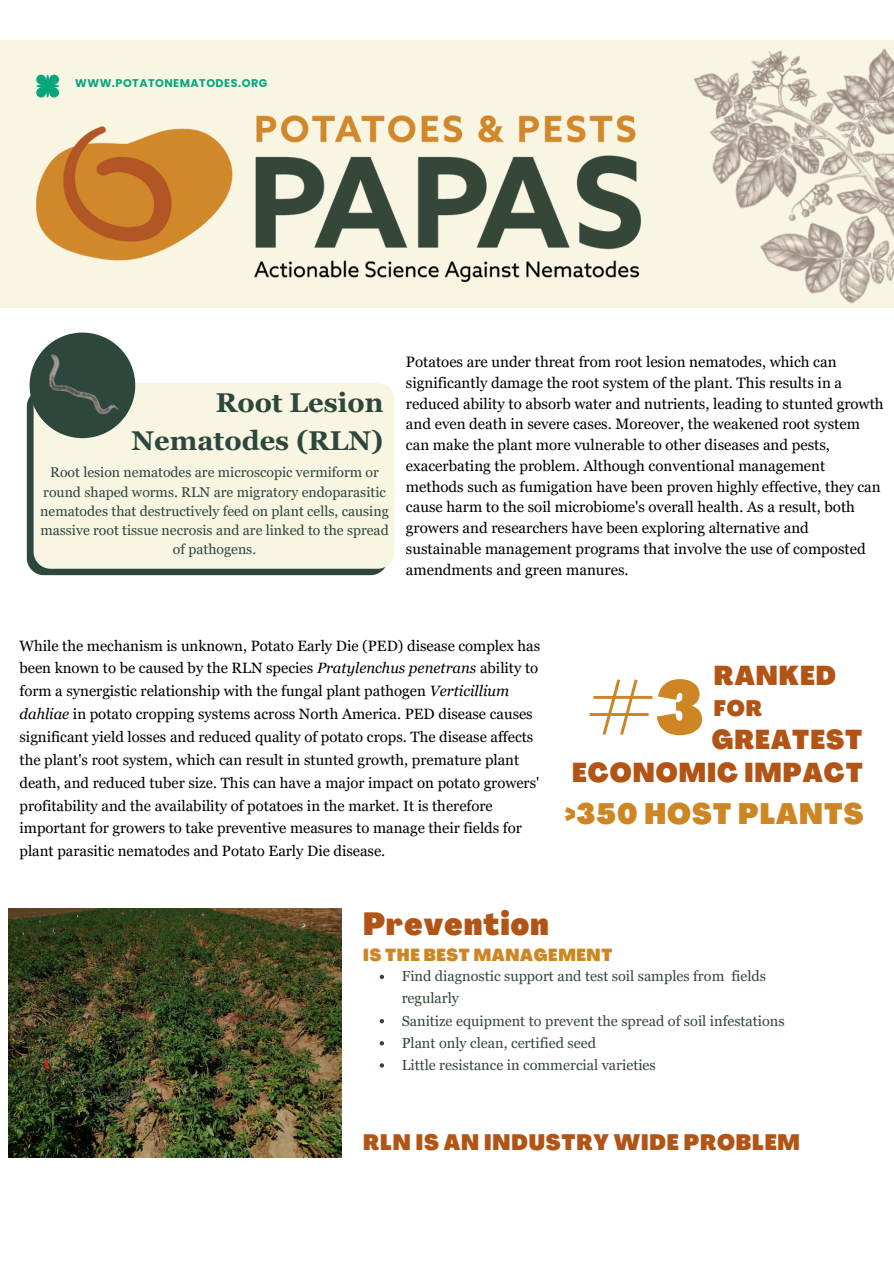
<style>
.page{position:relative;width:894px;height:1263px;background:#fff}
.page>*{position:absolute;margin:0;border:0;box-sizing:border-box;transform-origin:0 0}
.t1{font:900 condensed 74.4px "Agrandir";color:#ce8624}
.t2{font:900 condensed 31.5px "Agrandir";letter-spacing:.04em;color:#b25416}
.t3{font:900 condensed 28.95px "Agrandir";letter-spacing:.04em;color:#ce8624}
.t4{font:700 27.15px/38px "Georgia Pro";color:#2d473c;text-align:right}
.t5{font:900 condensed 26.7px "Agrandir";letter-spacing:.04em;color:#b25416}
.t6{font:900 condensed 22.05px "Agrandir";color:#b25416}
.t7{font:900 condensed 21.9px "Agrandir";letter-spacing:.04em;color:#b25416}
.t8{font:900 condensed 17.1px "Agrandir";letter-spacing:.04em;color:#ce8624}
.t9{font:15px/20.9px "Georgia Pro";color:#000}
.t10{font:14.4px/22.2px "Georgia Pro";color:#354739}
.t11{font:14.1px/19.2px "Georgia Pro";color:#2d473c;text-align:center}
.t12{font:700 11.1px "Poppins";letter-spacing:.045em;color:#07a67d}
.s1{font-style:italic}
</style>
<div class="page">
<div style="left:0;top:40px;width:893px;height:268px;background:#f8f5e3"></div>
<svg style="left:36px;top:75px;width:23px;height:22px"></svg>
<img style="left:36px;top:115px;width:425px;height:163px">
<img style="left:461px;top:48px;width:432px;height:256px">
<div style="left:27px;top:460px;width:357px;height:115px;background:#2d473c"></div>
<div style="left:34px;top:383px;width:360px;height:186px;background:#f8f5e3"></div>
<img style="left:26px;top:332px;width:144px;height:128px">
<img style="left:9px;top:909px;width:332px;height:249px">
<svg style="left:379px;top:975px;width:5px;height:4px"></svg>
<svg style="left:379px;top:1019px;width:5px;height:4px"></svg>
<svg style="left:379px;top:1041px;width:5px;height:4px"></svg>
<svg style="left:379px;top:1063px;width:5px;height:5px"></svg>
<p class="t12" style="left:75px;top:75px;width:193px">WWW.POTATONEMATODES.ORG</p>
<p class="t4" style="left:131px;top:384px;width:253px">Root Lesion<br>Nematodes (RLN)</p>
<p class="t11" style="left:40px;top:463px;width:350px">Root lesion nematodes are microscopic vermiform or round shaped worms. RLN are migratory endoparasitic nematodes that destructively feed on plant cells, causing massive root tissue necrosis and are linked to the spread of pathogens.</p>
<p class="t9" style="left:406px;top:351px;width:479px">Potatoes are under threat from root lesion nematodes, which can significantly damage the root system of the plant. This results in a reduced ability to absorb water and nutrients, leading to stunted growth and even death in severe cases. Moreover, the weakened root system can make the plant more vulnerable to other diseases and pests, exacerbating the problem. Although conventional management methods such as fumigation have been proven highly effective, they can cause harm to the soil microbiome's overall health. As a result, both growers and researchers have been exploring alternative and sustainable management programs that involve the use of composted amendments and green manures.</p>
<p class="t9" style="left:20px;top:634px;width:522px;line-height:22.8px">While the mechanism is unknown, Potato Early Die (PED) disease complex has been known to be caused by the RLN species <span class="s1">Pratylenchus penetrans</span> ability to form a synergistic relationship with the fungal plant pathogen <span class="s1">Verticillium dahliae</span> in potato cropping systems across North America. PED disease causes significant yield losses and reduced quality of potato crops. The disease affects the plant's root system, which can result in stunted growth, premature plant death, and reduced tuber size. This can have a major impact on potato growers' profitability and the availability of potatoes in the market. It is therefore important for growers to take preventive measures to manage their fields for plant parasitic nematodes and Potato Early Die disease.</p>
<p class="t1" style="left:588px;top:678px;width:117px">#3</p>
<p class="t5" style="left:713px;top:665px;width:123px">RANKED</p>
<p class="t6" style="left:713px;top:699px;width:49px">FOR</p>
<p class="t5" style="left:711px;top:729px;width:152px">GREATEST</p>
<p class="t5" style="left:572px;top:761px;width:292px">ECONOMIC IMPACT</p>
<p class="t3" style="left:564px;top:802px;width:300px">&gt;350 HOST PLANTS</p>
<p class="t2" style="left:363px;top:912px;width:187px">Prevention</p>
<p class="t8" style="left:363px;top:948px;width:250px">IS THE BEST MANAGEMENT</p>
<p class="t10" style="left:401px;top:965px;width:366px">Find diagnostic support and test soil samples from fields regularly</p>
<p class="t10" style="left:401px;top:1009px;width:384px">Sanitize equipment to prevent the spread of soil infestations</p>
<p class="t10" style="left:401px;top:1031px;width:196px">Plant only clean, certified seed</p>
<p class="t10" style="left:401px;top:1054px;width:255px">Little resistance in commercial varieties</p>
<p class="t7" style="left:363px;top:1134px;width:438px">RLN IS AN INDUSTRY WIDE PROBLEM</p>
</div>
